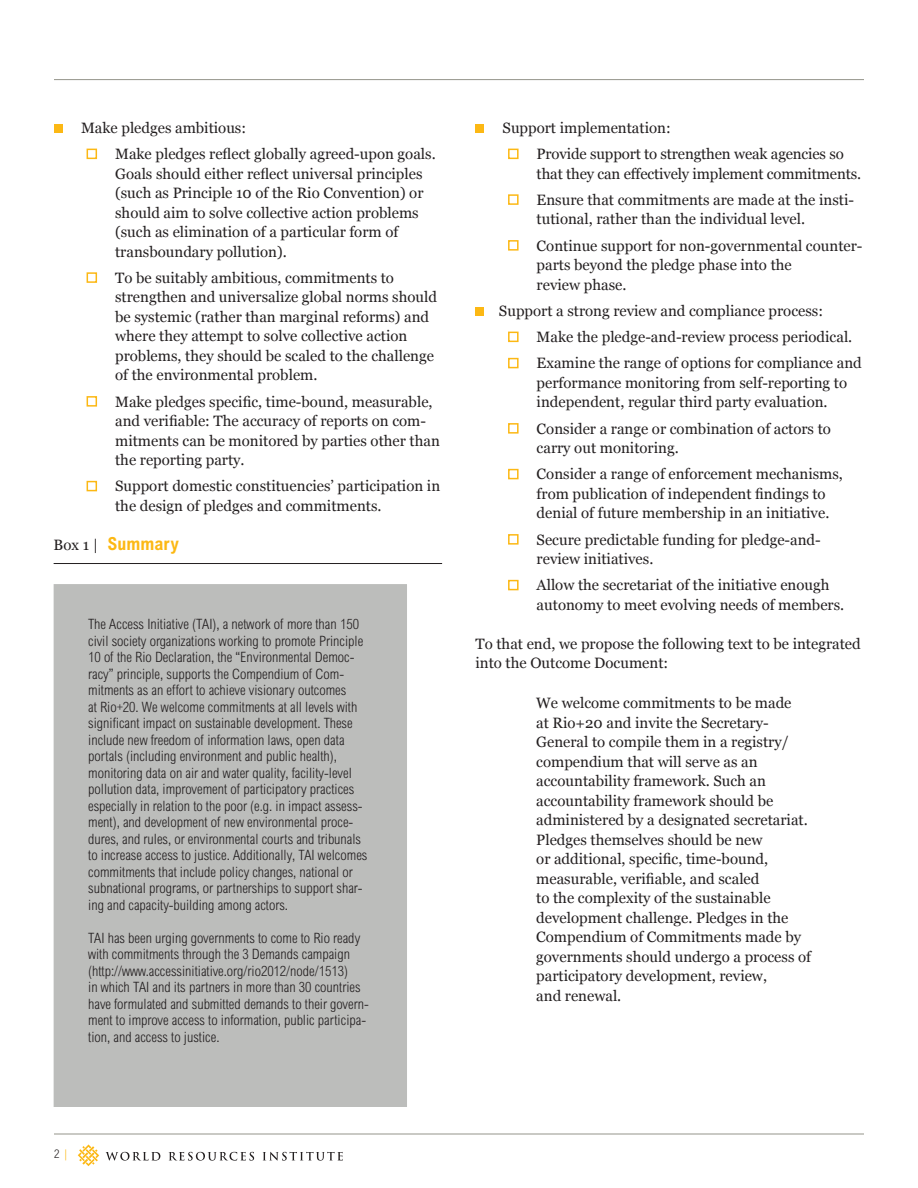
<style>
.page{position:relative;width:918px;height:1188px;background:#fff}
.page>*{position:absolute;margin:0;border:0;box-sizing:border-box;transform-origin:0 0}
.Figure_Head{font:700 condensed 18px "Arial MT Std";color:#fcb814}
.Body_Bullet_Text{font:15px/19.5px "Georgia";color:#231f20}
.Body_Copy{font:15px/19.5px "Georgia";color:#231f20}
.Body_Copy_2{font:300 condensed 14.25px/16.5px "Arial MT Std";color:#231f20}
.Master_B___C_Folio{font:300 condensed 12px "Arial MT Std";color:#231f20}
.s1{font-family:"Georgia";font-weight:400;font-stretch:normal;font-size:15px;color:#231f20}
.s2{color:#fcb814}
</style>
<div class="page">
<hr style="left:54px;top:79px;width:810px;height:1px;background:#94948a">
<hr style="left:54px;top:1134px;width:810px;height:1px;background:#94948a">
<svg style="left:78px;top:1144px;width:21px;height:22px"></svg>
<svg style="left:106px;top:1152px;width:54px;height:9px"></svg>
<svg style="left:169px;top:1152px;width:85px;height:9px"></svg>
<svg style="left:263px;top:1152px;width:80px;height:9px"></svg>
<div style="left:54px;top:124px;width:9px;height:9px;background:#fcb814"></div>
<div style="left:87px;top:149px;width:10px;height:10px;background:#fff;border:2px solid #fcb814"></div>
<div style="left:87px;top:272px;width:10px;height:11px;background:#fff;border:2px solid #fcb814"></div>
<div style="left:87px;top:396px;width:10px;height:11px;background:#fff;border:2px solid #fcb814"></div>
<div style="left:87px;top:481px;width:10px;height:10px;background:#fff;border:2px solid #fcb814"></div>
<div style="left:476px;top:124px;width:8px;height:9px;background:#fcb814"></div>
<div style="left:508px;top:149px;width:11px;height:10px;background:#fff;border:2px solid #fcb814"></div>
<div style="left:508px;top:194px;width:11px;height:11px;background:#fff;border:2px solid #fcb814"></div>
<div style="left:508px;top:240px;width:11px;height:11px;background:#fff;border:2px solid #fcb814"></div>
<div style="left:476px;top:307px;width:8px;height:9px;background:#fcb814"></div>
<div style="left:508px;top:332px;width:11px;height:10px;background:#fff;border:2px solid #fcb814"></div>
<div style="left:508px;top:358px;width:11px;height:10px;background:#fff;border:2px solid #fcb814"></div>
<div style="left:508px;top:423px;width:11px;height:11px;background:#fff;border:2px solid #fcb814"></div>
<div style="left:508px;top:469px;width:11px;height:10px;background:#fff;border:2px solid #fcb814"></div>
<div style="left:508px;top:534px;width:11px;height:11px;background:#fff;border:2px solid #fcb814"></div>
<div style="left:508px;top:580px;width:11px;height:10px;background:#fff;border:2px solid #fcb814"></div>
<hr style="left:54px;top:563px;width:388px;height:1px;background:#231f20">
<div style="left:54px;top:584px;width:353px;height:523px;background:#bcbdbb"></div>
<p class="Body_Bullet_Text" style="left:81px;top:118px;width:167px">Make pledges ambitious:</p>
<p class="Body_Bullet_Text" style="left:115px;top:144px;width:322px">Make pledges reflect globally agreed-upon goals.<br>Goals should either reflect universal principles (such as Principle 10 of the Rio Convention) or should aim to solve collective action problems (such as elimination of a particular form of transboundary pollution).</p>
<p class="Body_Bullet_Text" style="left:115px;top:268px;width:323px">To be suitably ambitious, commitments to strengthen and universalize global norms should be systemic (rather than marginal reforms) and where they attempt to solve collective action problems, they should be scaled to the challenge of the environmental problem.</p>
<p class="Body_Bullet_Text" style="left:115px;top:392px;width:326px">Make pledges specific, time-bound, measurable, and verifiable: The accuracy of reports on com&shy;mitments can be monitored by parties other than the reporting party.</p>
<p class="Body_Bullet_Text" style="left:115px;top:477px;width:327px">Support domestic constituencies’ participation in the design of pledges and commitments.</p>
<p class="Figure_Head" style="left:54px;top:533px;width:127px"><span class="s1">Box 1 |</span> Summary</p>
<p class="Body_Copy_2" style="left:88px;top:616px;width:281px">The Access Initiative (TAI), a network of more than 150 civil society organizations working to promote Principle 10 of the Rio Declaration, the “Environmental Democ&shy;racy” principle, supports the Compendium of Com&shy;mitments as an effort to achieve visionary outcomes<br>at Rio+20. We welcome commitments at all levels with significant impact on sustainable development. These include new freedom of information laws, open data portals (including environment and public health), monitoring data on air and water quality, facility-level pollution data, improvement of participatory practices especially in relation to the poor (e.g. in impact assess&shy;ment), and development of new environmental proce&shy;dures, and rules, or environmental courts and tribunals to increase access to justice. Additionally, TAI welcomes commitments that include policy changes, national or subnational programs, or partnerships to support shar&shy;ing and capacity-building among actors.</p>
<p class="Body_Copy_2" style="left:88px;top:929px;width:282px">TAI has been urging governments to come to Rio ready with commitments through the 3 Demands campaign (http://www.accessinitiative.org/rio2012/node/1513)<br>in which TAI and its partners in more than 30 countries have formulated and submitted demands to their govern&shy;ment to improve access to information, public participa&shy;tion, and access to justice.</p>
<p class="Body_Bullet_Text" style="left:503px;top:118px;width:170px">Support implementation:</p>
<p class="Body_Bullet_Text" style="left:537px;top:144px;width:326px">Provide support to strengthen weak agencies so that they can effectively implement commitments.</p>
<p class="Body_Bullet_Text" style="left:537px;top:190px;width:319px">Ensure that commitments are made at the insti&shy;tutional, rather than the individual level.</p>
<p class="Body_Bullet_Text" style="left:537px;top:236px;width:327px">Continue support for non-governmental counter&shy;parts beyond the pledge phase into the<br>review phase.</p>
<p class="Body_Bullet_Text" style="left:499px;top:301px;width:326px">Support a strong review and compliance process:</p>
<p class="Body_Bullet_Text" style="left:537px;top:327px;width:317px">Make the pledge-and-review process periodical.</p>
<p class="Body_Bullet_Text" style="left:537px;top:354px;width:327px">Examine the range of options for compliance and performance monitoring from self-reporting to independent, regular third party evaluation.</p>
<p class="Body_Bullet_Text" style="left:537px;top:419px;width:296px">Consider a range or combination of actors to carry out monitoring.</p>
<p class="Body_Bullet_Text" style="left:537px;top:465px;width:308px">Consider a range of enforcement mechanisms, from publication of independent findings to denial of future membership in an initiative.</p>
<p class="Body_Bullet_Text" style="left:537px;top:530px;width:286px">Secure predictable funding for pledge-and&shy;review initiatives.</p>
<p class="Body_Bullet_Text" style="left:537px;top:576px;width:309px">Allow the secretariat of the initiative enough autonomy to meet evolving needs of members.</p>
<p class="Body_Copy" style="left:476px;top:634px;width:387px">To that end, we propose the following text to be integrated into the Outcome Document:</p>
<p class="Body_Copy" style="left:536px;top:693px;width:276px">We welcome commitments to be made<br>at Rio+20 and invite the Secretary-General to compile them in a registry/ compendium that will serve as an accountability framework. Such an accountability framework should be administered by a designated secretariat.<br>Pledges themselves should be new<br>or additional, specific, time-bound, measurable, verifiable, and scaled<br>to the complexity of the sustainable development challenge. Pledges in the Compendium of Commitments made by governments should undergo a process of participatory development, review,<br>and renewal.</p>
<p class="Master_B___C_Folio" style="left:54px;top:1147px;width:15px">2 <span class="s2">|</span></p>
</div>
